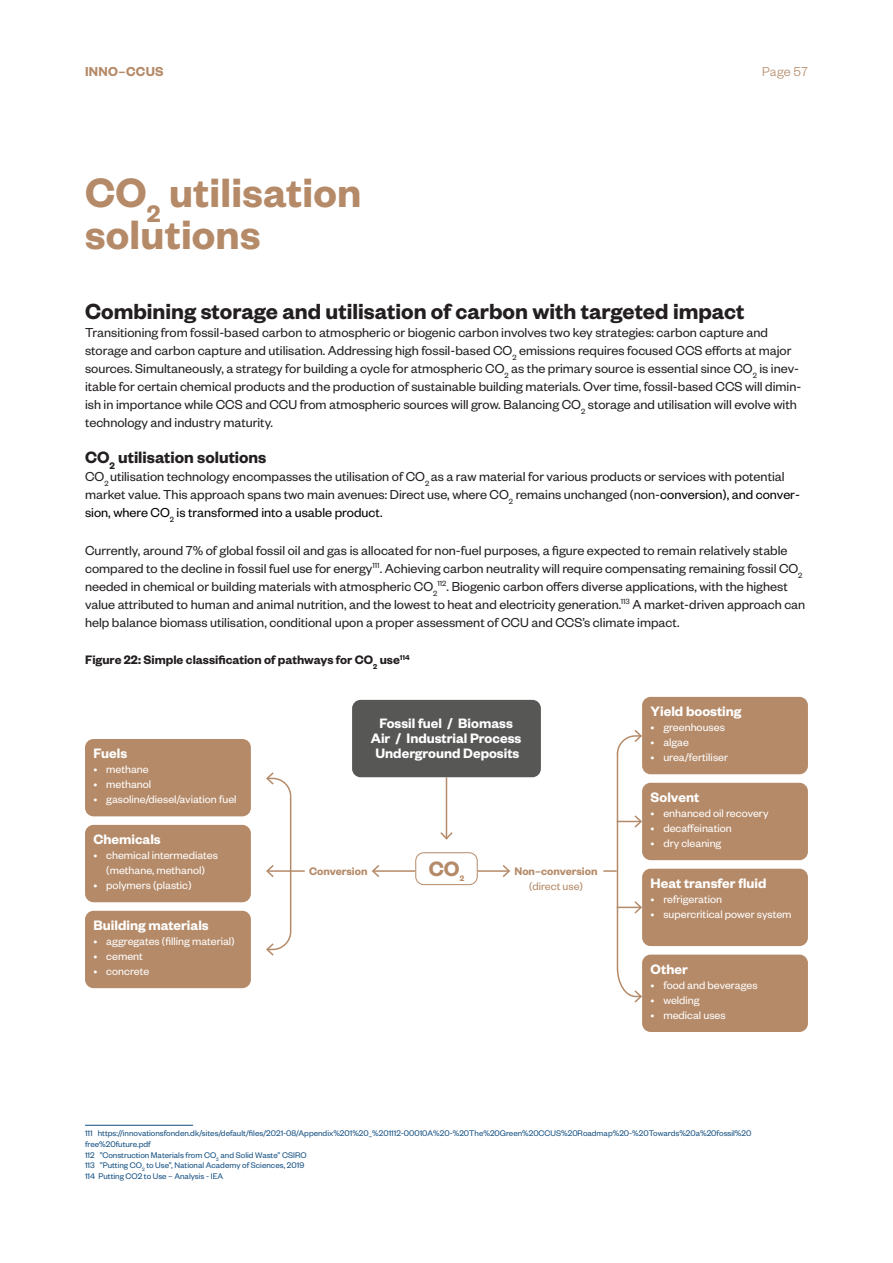
<style>
.page{position:relative;width:893px;height:1263px;background:#fff}
.page>*{position:absolute;margin:0;border:0;box-sizing:border-box;transform-origin:0 0}
.t1{font:600 45px/42px "Founders Grotesk";letter-spacing:.005em;color:#b58a68}
.t2{font:600 24px "Founders Grotesk";color:#231f20}
.t3{font:600 22.8px "Founders Grotesk";color:#b58a68}
.t4{font:600 18px "Founders Grotesk";color:#231f20}
.t5{font:600 15px/15px "Founders Grotesk";color:#fff;text-align:center}
.t6{font:14.25px/18px "Founders Grotesk";color:#231f20}
.t7{font:600 14.25px "Founders Grotesk";letter-spacing:.02em;color:#b58a68}
.t8{font:300 14.25px "Founders Grotesk";letter-spacing:.005em;color:#b58a68}
.t9{font:600 13.5px "Founders Grotesk";color:#231f20}
.t10{font:12px/15px "Founders Grotesk";color:#fff;text-align:center}
.t11{font:600 12px "Founders Grotesk";color:#b58a68}
.t12{font:12px "Founders Grotesk";color:#b58a68}
.Fodnote{font:9px/10.8px "Founders Grotesk";color:#155082}
.t13{font:600 8.7px "Founders Grotesk";color:#b58a68}
.s1{color:#000}
</style>
<div class="page">
<div style="left:85px;top:739px;width:166px;height:77px;background:#b58a68;border-radius:9px"></div>
<div style="left:642px;top:697px;width:166px;height:77px;background:#b58a68;border-radius:9px"></div>
<div style="left:642px;top:783px;width:166px;height:77px;background:#b58a68;border-radius:9px"></div>
<div style="left:642px;top:869px;width:166px;height:77px;background:#b58a68;border-radius:9px"></div>
<div style="left:642px;top:954px;width:166px;height:78px;background:#b58a68;border-radius:9px"></div>
<div style="left:352px;top:700px;width:189px;height:77px;background:#575756;border-radius:9px"></div>
<div style="left:415px;top:852px;width:63px;height:33px;border:1px solid #b58a68;border-radius:8px"></div>
<div style="left:85px;top:825px;width:166px;height:77px;background:#b58a68;border-radius:9px"></div>
<div style="left:85px;top:911px;width:166px;height:77px;background:#b58a68;border-radius:9px"></div>
<hr style="left:446px;top:777px;width:1px;height:62px;background:#b58a68">
<svg style="left:440px;top:830px;width:13px;height:10px"></svg>
<hr style="left:373px;top:870px;width:42px;height:2px;background:#b58a68">
<svg style="left:372px;top:865px;width:9px;height:12px"></svg>
<hr style="left:267px;top:870px;width:38px;height:2px;background:#b58a68">
<hr style="left:477px;top:870px;width:32px;height:2px;background:#b58a68">
<svg style="left:501px;top:865px;width:9px;height:12px"></svg>
<svg style="left:266px;top:772px;width:26px;height:184px"></svg>
<svg style="left:603px;top:728px;width:40px;height:276px"></svg>
<hr style="left:85px;top:1125px;width:108px;height:1px;background:#155082">
<p class="t7" style="left:85px;top:63px;width:80px">INNO–CCUS</p>
<p class="t8" style="left:762px;top:63px;width:47px">Page 57</p>
<h1 class="t1" style="left:85px;top:169px;width:278px">CO<sub>2</sub> utilisation solutions</h1>
<h2 class="t2" style="left:85px;top:296px;width:661px">Combining storage and utilisation of carbon with targeted impact</h2>
<p class="t6" style="left:85px;top:323px;width:718px">Transitioning from fossil-based carbon to atmospheric or biogenic carbon involves two key strategies: carbon capture and storage and carbon capture and utilisation. Addressing high fossil-based CO<sub>2</sub> emissions requires focused CCS efforts at major sources. Simultaneously, a strategy for building a cycle for atmospheric CO<sub>2</sub> as the primary source is essential since CO<sub>2</sub> is inev&shy;itable for certain chemical products and the production of sustainable building materials. Over time, fossil-based CCS will dimin&shy;ish in importance while CCS and CCU from atmospheric sources will grow. Balancing CO<sub>2</sub> storage and utilisation will evolve with technology and industry maturity.</p>
<p class="t4" style="left:85px;top:446px;width:183px">CO<sub>2</sub> utilisation solutions</p>
<p class="t6" style="left:85px;top:467px;width:716px">CO<sub>2</sub> utilisation technology encompasses the utilisation of CO<sub>2</sub> as a raw material for various products or services with potential market value. This approach spans two main avenues: Direct use, where CO<sub>2</sub> remains unchanged (non-<span class="s1">conversion), and conver&shy;sion, where CO</span><sub>2</sub> <span class="s1">is transformed into a usable product.</span></p>
<p class="t6" style="left:85px;top:541px;width:722px">Currently, around 7% of global fossil oil and gas is allocated for non-fuel purposes, a figure expected to remain relatively stable compared to the decline in fossil fuel use for energy<sup>111</sup>. Achieving carbon neutrality will require compensating remaining fossil CO<sub>2 </sub>needed in chemical or building materials with atmospheric CO<sub>2</sub><sup>112</sup>. Biogenic carbon offers diverse applications, with the highest value attributed to human and animal nutrition, and the lowest to heat and electricity generation.<sup>113</sup> A market-driven approach can help balance biomass utilisation, conditional upon a proper assessment of CCU and CCS’s climate impact.</p>
<p class="t9" style="left:85px;top:651px;width:326px">Figure 22: Simple classification of pathways for CO<sub>2</sub> use<sup>114</sup></p>
<p class="t5" style="left:94px;top:745px;width:35px">Fuels</p>
<p class="t10" style="left:94px;top:761px;width:57px">• methane</p>
<p class="t10" style="left:94px;top:776px;width:59px">• methanol</p>
<p class="t10" style="left:94px;top:791px;width:145px">• gasoline/diesel/aviation fuel</p>
<p class="t5" style="left:94px;top:831px;width:69px">Chemicals</p>
<p class="t10" style="left:94px;top:847px;width:126px">• chemical intermediates (methane, methanol)</p>
<p class="t10" style="left:94px;top:877px;width:100px">• polymers (plastic)</p>
<p class="t5" style="left:94px;top:917px;width:117px">Building materials</p>
<p class="t10" style="left:94px;top:933px;width:143px">• aggregates (filling material)</p>
<p class="t10" style="left:94px;top:948px;width:51px">• cement</p>
<p class="t10" style="left:94px;top:963px;width:57px">• concrete</p>
<p class="t5" style="left:371px;top:715px;width:152px">Fossil fuel / Biomass<br>Air / Industrial Process<br>Underground Deposits</p>
<p class="t3" style="left:429px;top:854px;width:32px">CO</p>
<p class="t11" style="left:309px;top:864px;width:60px">Conversion</p>
<p class="t11" style="left:514px;top:864px;width:84px">Non–conversion</p>
<p class="t12" style="left:529px;top:879px;width:55px">(direct use)</p>
<p class="t13" style="left:460px;top:872px;width:6px">2</p>
<p class="t5" style="left:651px;top:703px;width:92px">Yield boosting</p>
<p class="t10" style="left:651px;top:719px;width:76px">• greenhouses</p>
<p class="t10" style="left:651px;top:734px;width:40px">• algae</p>
<p class="t10" style="left:651px;top:749px;width:79px">• urea/fertiliser</p>
<p class="t5" style="left:651px;top:789px;width:50px">Solvent</p>
<p class="t10" style="left:651px;top:805px;width:119px">• enhanced oil recovery</p>
<p class="t10" style="left:651px;top:820px;width:83px">• decaffeination</p>
<p class="t10" style="left:651px;top:835px;width:72px">• dry cleaning</p>
<p class="t5" style="left:651px;top:875px;width:117px">Heat transfer fluid</p>
<p class="t10" style="left:651px;top:891px;width:73px">• refrigeration</p>
<p class="t10" style="left:651px;top:906px;width:142px">• supercritical power system</p>
<p class="t5" style="left:651px;top:961px;width:39px">Other</p>
<p class="t10" style="left:651px;top:977px;width:108px">• food and beverages</p>
<p class="t10" style="left:651px;top:992px;width:51px">• welding</p>
<p class="t10" style="left:651px;top:1007px;width:77px">• medical uses</p>
<p class="Fodnote" style="left:85px;top:1127px;width:668px">111 https://innovationsfonden.dk/sites/default/files/2021-08/Appendix%201%20_%201112-00010A%20-%20The%20Green%20CCUS%20Roadmap%20-%20Towards%20a%20fossil%20 free%20future.pdf</p>
<p class="Fodnote" style="left:85px;top:1149px;width:223px">112 ”Construction Materials from CO<sub>2</sub> and Solid Waste” CSIRO</p>
<p class="Fodnote" style="left:85px;top:1160px;width:221px">113 ”Putting CO<sub>2</sub> to Use”, National Academy of Sciences, 2019</p>
<p class="Fodnote" style="left:85px;top:1170px;width:140px">114 Putting CO2 to Use – Analysis - IEA</p>
</div>
